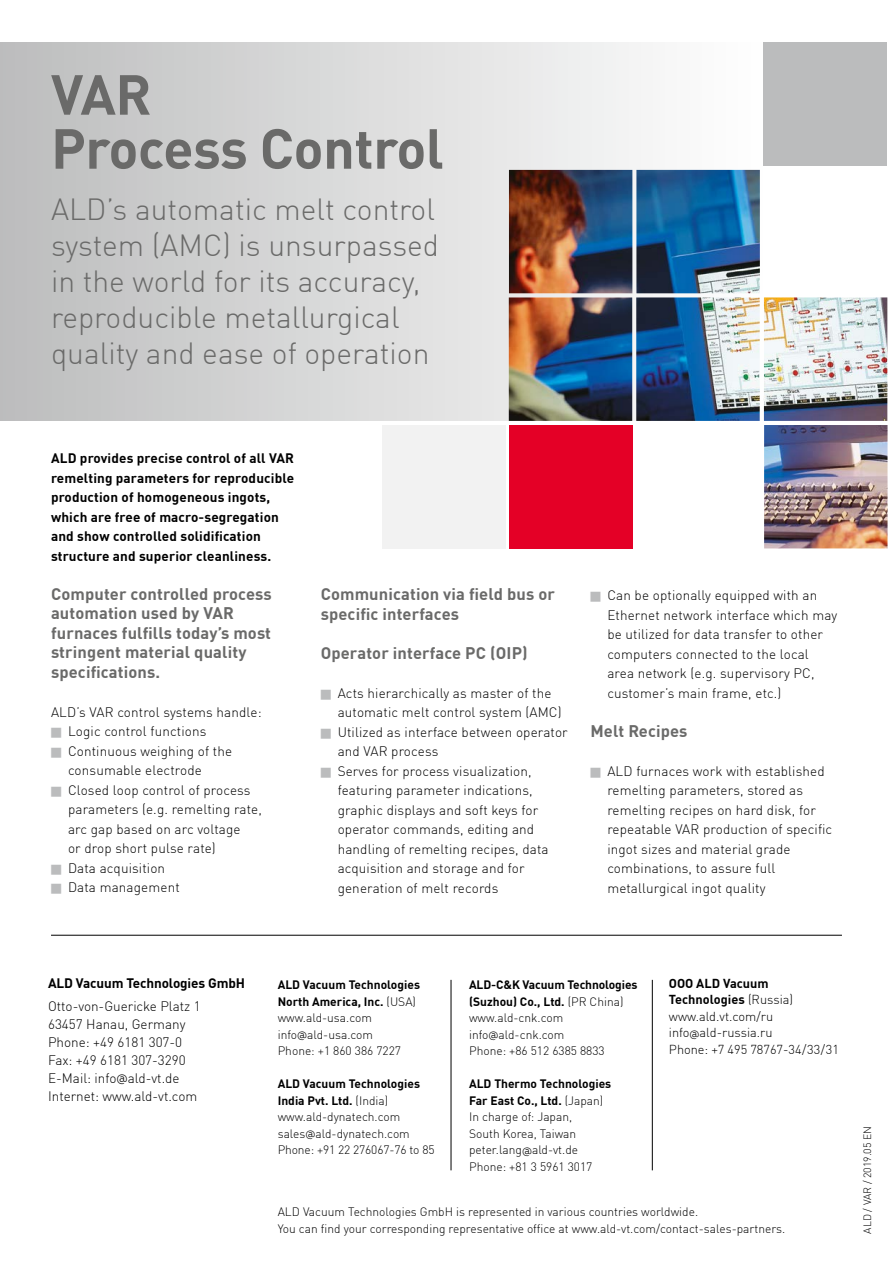
<style>
.page{position:relative;width:893px;height:1263px;background:#fff}
.page>*{position:absolute;margin:0;border:0;box-sizing:border-box;transform-origin:0 0}
.t1{font:700 55.5px/54px "DIN Offc";letter-spacing:-.01em;color:#6a6a69}
.t2{font:300 30px/36px "DIN Offc";color:#6a6a69}
.t3{font:700 16.5px/19.5px "DIN Offc";letter-spacing:.01em;color:#6a6a69}
.t4{font:300 13.5px/19.5px "DIN Offc";letter-spacing:.01em;color:#000}
.t5{font:700 13.5px/19.5px "DIN Offc";letter-spacing:.01em;color:#000}
.t6{font:700 13.5px "DIN Offc";letter-spacing:-.01em;color:#000}
.t7{font:300 12.75px/16.5px "DIN Offc";color:#000}
.t8{font:300 12px/16.5px "DIN Offc";color:#000}
.t9{font:300 10.5px "DIN Offc";color:#000}
.s1{font-family:"Interstate"}
.s2{font-weight:700}
</style>
<div class="page">
<div style="left:0;top:43px;width:765px;height:378px;background:linear-gradient(to right,#bdbdbe,#fff)"></div>
<div style="left:382px;top:425px;width:123px;height:124px;background:#f2f2f2"></div>
<hr style="left:51px;top:935px;width:791px;height:1px;background:#000">
<img style="left:509px;top:170px;width:378px;height:378px">
<div style="left:764px;top:43px;width:123px;height:123px;background:#bbbcbd"></div>
<div style="left:509px;top:425px;width:123px;height:124px;background:#e40026"></div>
<hr style="left:451px;top:980px;width:1px;height:190px;background:#000">
<hr style="left:652px;top:980px;width:1px;height:190px;background:#000">
<h1 class="t1" style="left:51px;top:65px;width:394px">VAR<br>Process Control</h1>
<h2 class="t2" style="left:51px;top:191px;width:390px">ALD’s automatic melt control system (AMC) is unsurpassed in the world for its accuracy, reproducible metallurgical quality and ease of operation</h2>
<p class="t5" style="left:51px;top:448px;width:245px">ALD provides precise control of all VAR remelting parameters for reproducible production of homogeneous ingots, which are free of macro-segregation and show controlled solidification structure and superior cleanliness.</p>
<p class="t3" style="left:51px;top:583px;width:222px">Computer controlled process automation used by VAR furnaces fulfills today’s most stringent material quality specifications.</p>
<p class="t4" style="left:68px;top:702px;width:195px;text-indent:-17px">ALD’s VAR control systems handle:<br>Logic control functions<br>Continuous weighing of the consumable electrode<br>Closed loop control of process parameters (e.g. remelting rate, arc gap based on arc voltage<br>or drop short pulse rate)<br>Data acquisition<br>Data management</p>
<p class="t3" style="left:321px;top:584px;width:236px">Communication via field bus or specific interfaces</p>
<p class="t3" style="left:321px;top:642px;width:209px">Operator interface PC (OIP)</p>
<p class="t4" style="left:338px;top:683px;width:232px">Acts hierarchically as master of the automatic melt control system (AMC)<br>Utilized as interface between operator and VAR process<br>Serves for process visualization, featuring parameter indications, graphic displays and soft keys for operator commands, editing and handling of remelting recipes, data acquisition and storage and for generation of melt records</p>
<p class="t4" style="left:607px;top:585px;width:231px">Can be optionally equipped with an Ethernet network interface which may be utilized for data transfer to other computers connected to the local area network (e.g. supervisory PC, customer’s main frame, etc.)</p>
<p class="t3" style="left:590px;top:720px;width:99px">Melt Recipes</p>
<p class="t4" style="left:607px;top:761px;width:226px">ALD furnaces work with established remelting parameters, stored as remelting recipes on hard disk, for repeatable VAR production of specific ingot sizes and material grade combinations, to assure full metallurgical ingot quality</p>
<p class="t6" style="left:48px;top:975px;width:198px">ALD Vacuum Technologies GmbH</p>
<p class="t4" style="left:48px;top:997px;width:154px;line-height:18px">Otto-von-Guericke Platz 1<br>63457 Hanau, Germany<br>Phone: +49 6181 307-0<br>Fax: +49 6181 307-3290<br>E-Mail: info<span class="s1">@</span>ald-vt.de<br>Internet: www.ald-vt.com</p>
<p class="t8" style="left:278px;top:976px;width:144px"><span class="s2">ALD Vacuum Technologies<br>North America, Inc.</span> (USA) www.ald-usa.com info<span class="s1">@</span>ald-usa.com<br>Phone: +1 860 386 7227</p>
<p class="t8" style="left:278px;top:1075px;width:158px"><span class="s2">ALD Vacuum Technologies<br>India Pvt. Ltd.</span> (India) www.ald-dynatech.com sales<span class="s1">@</span>ald-dynatech.com<br>Phone: +91 22 276067-76 to 85</p>
<p class="t8" style="left:469px;top:976px;width:170px"><span class="s2">ALD-C&amp;K Vacuum Technologies (Suzhou) Co., Ltd.</span> (PR China) www.ald-cnk.com info<span class="s1">@</span>ald-cnk.com<br>Phone: +86 512 6385 8833</p>
<p class="t8" style="left:469px;top:1075px;width:144px"><span class="s2">ALD Thermo Technologies<br>Far East Co., Ltd.</span> (Japan)<br>In charge of: Japan,<br>South Korea, Taiwan peter.lang<span class="s1">@</span>ald-vt.de<br>Phone: +81 3 5961 3017</p>
<p class="t7" style="left:669px;top:975px;width:172px"><span class="s2">OOO ALD Vacuum<br>Technologies</span> (Russia) www.ald.vt.com/ru info<sub>@</sub>ald-russia.ru<br>Phone: +7 495 78767-34/33/31</p>
<p class="t8" style="left:278px;top:1203px;width:509px">ALD Vacuum Technologies GmbH is represented in various countries worldwide.<br>You can find your corresponding representative office at www.ald-vt.com/contact-sales-partners.</p>
<p class="t9" style="left:861px;top:1233px;width:109px;rotate:-90deg">ALD / VAR / 2019.05 EN</p>
</div>
